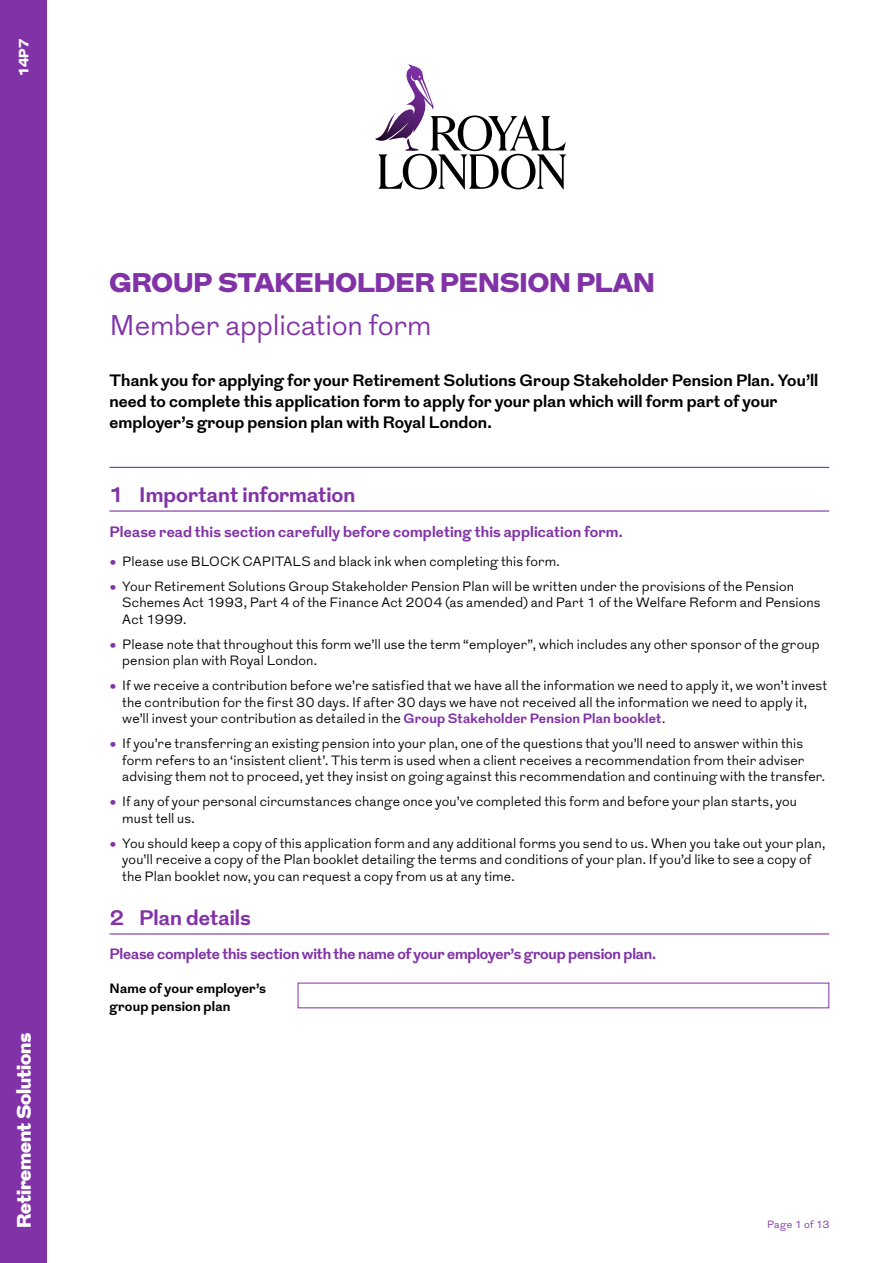
<style>
.page{position:relative;width:893px;height:1263px;background:#fff}
.page>*{position:absolute;margin:0;border:0;box-sizing:border-box;transform-origin:0 0}
.t1{font:300 28.5px "Grot";letter-spacing:-.005em;color:#8132a7}
.t2{font:900 27px "Grot";color:#8132a7}
.t3{font:700 21px "Grot";color:#8132a7}
.t4{font:900 19.5px "Grot";color:#fff}
.t5{font:700 16.5px/21px "Grot";letter-spacing:.005em;color:#000}
.t6{font:700 15px "Grot";color:#8132a7}
.t7{font:300 13.5px/16.5px "Grot";letter-spacing:.01em;color:#000}
.t8{font:700 13.5px/18px "Grot";letter-spacing:.015em;color:#000}
.t9{font:900 13.5px "Grot";color:#fff}
.t10{font:300 10.5px "Grot";letter-spacing:.01em;color:#8132a7}
.s1{font-family:"Adobe Caslon Pro";font-weight:400;font-size:21px;color:#8132a7}
.s2{font-weight:700;color:#8132a7}
</style>
<div class="page">
<div style="left:0;top:0;width:47px;height:1263px;background:#8132a7"></div>
<hr style="left:110px;top:467px;width:719px;height:1px;background:#8132a7">
<hr style="left:110px;top:510px;width:719px;height:2px;background:#8132a7">
<hr style="left:110px;top:933px;width:719px;height:1px;background:#8132a7">
<svg style="left:375px;top:64px;width:192px;height:126px"></svg>
<p class="t9" style="left:14px;top:76px;width:40px;rotate:-90deg">14P7</p>
<h3 class="t4" style="left:10px;top:1228px;width:197px;rotate:-90deg">Retirement Solutions</h3>
<h2 class="t2" style="left:110px;top:264px;width:547px">GROUP STAKEHOLDER PENSION PLAN</h2>
<h1 class="t1" style="left:110px;top:307px;width:323px">Member application form</h1>
<p class="t5" style="left:110px;top:371px;width:710px">Thank you for applying for your Retirement Solutions Group Stakeholder Pension Plan. You’ll need to complete this application form to apply for your plan which will form part of your employer’s group pension plan with Royal London.</p>
<h3 class="t3" style="left:110px;top:480px;width:247px">1 Important information</h3>
<p class="t6" style="left:110px;top:521px;width:515px">Please read this section carefully before completing this application form.</p>
<p class="t7" style="left:110px;top:553px;width:452px"><span class="s1">•</span> Please use BLOCK CAPITALS and black ink when completing this form.</p>
<p class="t7" style="left:122px;top:578px;width:700px;text-indent:-13px"><span class="s1">•</span> Your Retirement Solutions Group Stakeholder Pension Plan will be written under the provisions of the Pension<br>Schemes Act 1993, Part 4 of the Finance Act 2004 (as amended) and Part 1 of the Welfare Reform and Pensions<br>Act 1999.</p>
<p class="t7" style="left:122px;top:636px;width:699px;text-indent:-13px"><span class="s1">•</span> Please note that throughout this form we’ll use the term “employer”, which includes any other sponsor of the group pension plan with Royal London.</p>
<p class="t7" style="left:122px;top:678px;width:706px;text-indent:-13px"><span class="s1">•</span> If we receive a contribution before we’re satisfied that we have all the information we need to apply it, we won’t invest the contribution for the first 30 days. If after 30 days we have not received all the information we need to apply it, we’ll invest your contribution as detailed in the <span class="s2">Group Stakeholder Pension Plan booklet</span>.</p>
<p class="t7" style="left:122px;top:736px;width:704px;text-indent:-13px"><span class="s1">•</span> If you’re transferring an existing pension into your plan, one of the questions that you’ll need to answer within this form refers to an ‘insistent client’. This term is used when a client receives a recommendation from their adviser advising them not to proceed, yet they insist on going against this recommendation and continuing with the transfer.</p>
<p class="t7" style="left:122px;top:794px;width:676px;text-indent:-13px"><span class="s1">•</span> If any of your personal circumstances change once you’ve completed this form and before your plan starts, you must tell us.</p>
<p class="t7" style="left:122px;top:835px;width:704px;text-indent:-13px"><span class="s1">•</span> You should keep a copy of this application form and any additional forms you send to us. When you take out your plan, you’ll receive a copy of the Plan booklet detailing the terms and conditions of your plan. If you’d like to see a copy of the Plan booklet now, you can request a copy from us at any time.</p>
<h3 class="t3" style="left:110px;top:903px;width:143px">2 Plan details</h3>
<p class="t6" style="left:110px;top:944px;width:548px">Please complete this section with the name of your employer’s group pension plan.</p>
<p class="t8" style="left:110px;top:980px;width:158px">Name of your employer’s group pension plan</p>
<p class="t10" style="left:767px;top:1218px;width:64px">Page 1 of 13</p>
</div>
